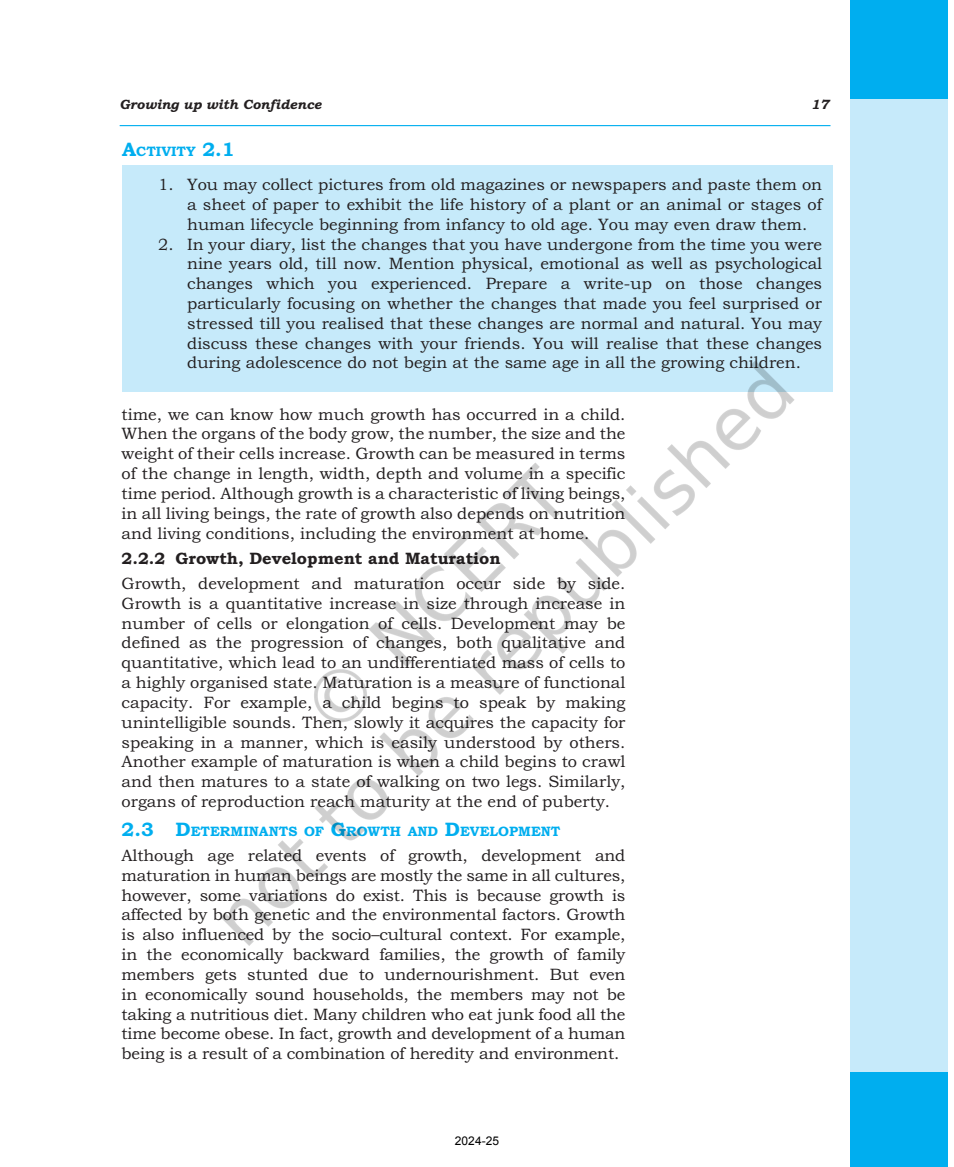
<style>
.page{position:relative;width:954px;height:1167px;background:#fff}
.page>*{position:absolute;margin:0;border:0;box-sizing:border-box;transform-origin:0 0}
.t1{font:16.5px/19.8px "Bookman Old Style";color:#231f20;text-align:justify}
.t2{font:700 16.5px "Bookman Old Style";color:#231f20}
.t3{font:700 13.65px "Bookman Old Style";color:#00aeef}
.t4{font:italic 700 13.5px "Bookman Old Style";color:#231f20}
.t5{font:12px "Arial";color:#000}
.s1{font-size:19.5px}
</style>
<div class="page">
<div style="left:850px;top:0;width:98px;height:1166px;background:#c6eafa"></div>
<div style="left:850px;top:0;width:98px;height:99px;background:#00aeef"></div>
<div style="left:850px;top:1071px;width:98px;height:95px;background:#00aeef"></div>
<svg style="left:932px;top:1166px;width:16px;height:1px"></svg>
<img style="left:119px;top:125px;width:811px;height:947px">
<img style="left:119px;top:286px;width:693px;height:693px">
<p class="t4" style="left:120px;top:96px;width:203px">Growing up with Confidence</p>
<p class="t4" style="left:811px;top:96px;width:20px">17</p>
<p class="t3" style="left:122px;top:143px;width:114px"><span class="s1">A</span>CTIVITY <span class="s1">2.1</span></p>
<p class="t1" style="left:187px;top:175px;width:637px;text-indent:-29px">1. You may collect pictures from old magazines or newspapers and paste them on a sheet of paper to exhibit the life history of a plant or an animal or stages of human lifecycle beginning from infancy to old age. You may even draw them.</p>
<p class="t1" style="left:187px;top:234px;width:637px;text-indent:-29px">2. In your diary, list the changes that you have undergone from the time you were nine years old, till now. Mention physical, emotional as well as psychological changes which you experienced. Prepare a write-up on those changes particularly focusing on whether the changes that made you feel surprised or stressed till you realised that these changes are normal and natural. You may discuss these changes with your friends. You will realise that these changes during adolescence do not begin at the same age in all the growing children.</p>
<p class="t1" style="left:122px;top:404px;width:505px">time, we can know how much growth has occurred in a child.<br>When the organs of the body grow, the number, the size and the weight of their cells increase. Growth can be measured in terms of the change in length, width, depth and volume in a specific time period. Although growth is a characteristic of living beings, in all living beings, the rate of growth also depends on nutrition and living conditions, including the environment at home.</p>
<p class="t2" style="left:122px;top:548px;width:381px">2.2.2 Growth, Development and Maturation</p>
<p class="t1" style="left:122px;top:573px;width:505px">Growth, development and maturation occur side by side.<br>Growth is a quantitative increase in size through increase in number of cells or elongation of cells. Development may be defined as the progression of changes, both qualitative and quantitative, which lead to an undifferentiated mass of cells to a highly organised state. Maturation is a measure of functional capacity. For example, a child begins to speak by making unintelligible sounds. Then, slowly it acquires the capacity for speaking in a manner, which is easily understood by others.<br>Another example of maturation is when a child begins to crawl and then matures to a state of walking on two legs. Similarly, organs of reproduction reach maturity at the end of puberty.</p>
<p class="t3" style="left:122px;top:822px;width:440px"><span class="s1">2.3 D</span> ETERMINANTS OF <span class="s1">G</span>ROWTH AND <span class="s1">D</span>EVELOPMENT</p>
<p class="t1" style="left:122px;top:845px;width:505px">Although age related events of growth, development and maturation in human beings are mostly the same in all cultures, however, some variations do exist. This is because growth is affected by both genetic and the environmental factors. Growth is also influenced by the socio–cultural context. For example, in the economically backward families, the growth of family members gets stunted due to undernourishment. But even in economically sound households, the members may not be taking a nutritious diet. Many children who eat junk food all the time become obese. In fact, growth and development of a human being is a result of a combination of heredity and environment.</p>
<p class="t5" style="left:455px;top:1132px;width:46px">2024-25</p>
</div>
